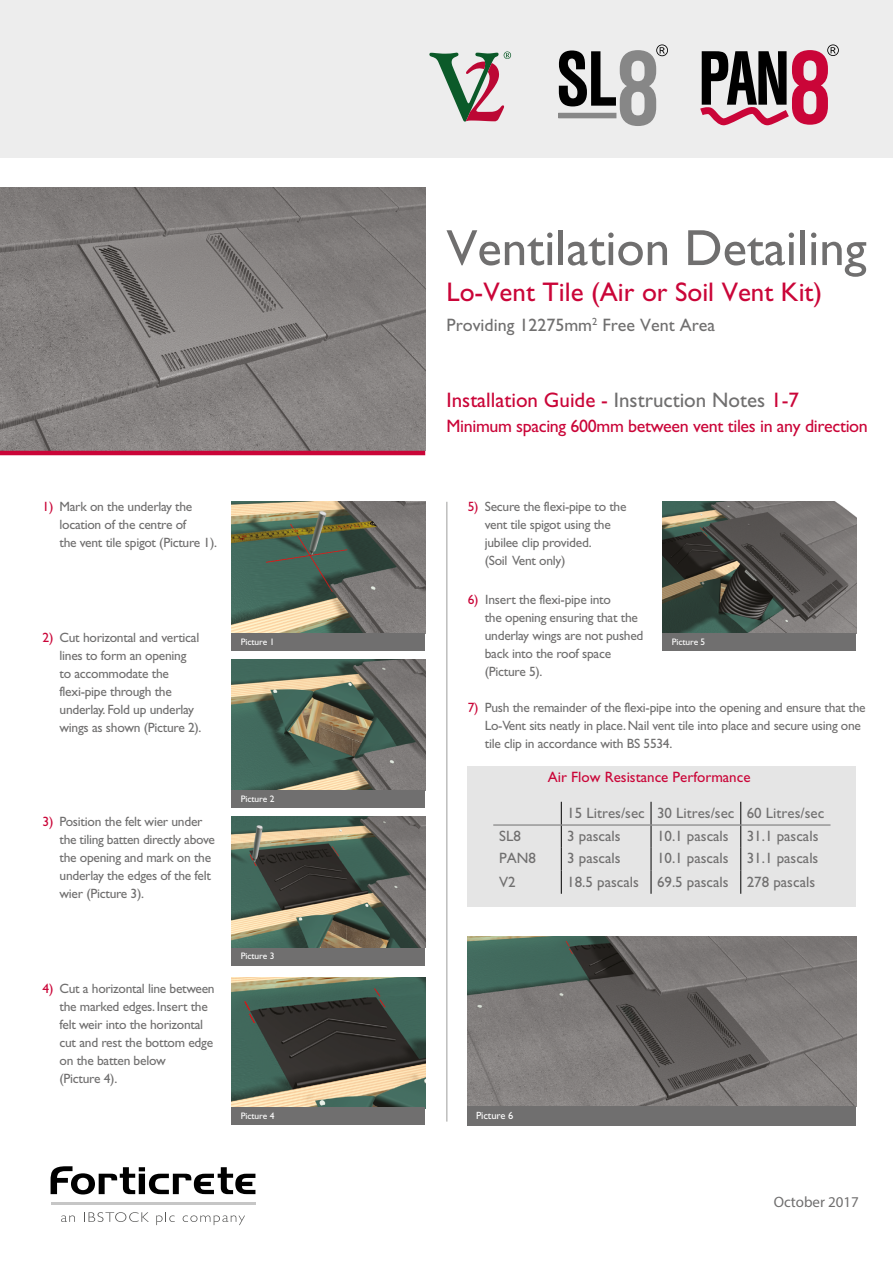
<style>
.page{position:relative;width:893px;height:1263px;background:#fff}
.page>*{position:absolute;margin:0;border:0;box-sizing:border-box;transform-origin:0 0}
.t1{font:51px "Gill Sans";color:#706f6f}
.t2{font:27px "Gill Sans";color:#ca0538}
.t3{font:21px "Gill Sans";color:#ca0538}
.t4{font:18px "Gill Sans";letter-spacing:-.02em;color:#ca0538}
.t5{font:18px "Gill Sans";color:#706f6f}
.t6{font:15px "Gill Sans";color:#706f6f}
.t7{font:15px "Gill Sans";color:#ca0538}
.t8{font:15px "Myriad Pro";color:#706f6f}
.t9{font:13.5px/18px "Gill Sans";letter-spacing:-.02em;color:#706f6f}
.t10{font:10.5px "Gill Sans";letter-spacing:-.01em;color:#fff}
.t11{font:9.45px "Gill Sans";letter-spacing:-.01em;color:#fff}
.s1{color:#706f6f}
.s2{color:#ca0538}
</style>
<div class="page">
<div style="left:0;top:0;width:893px;height:157px;background:#ededed"></div>
<img style="left:468px;top:936px;width:388px;height:170px">
<div style="left:468px;top:1106px;width:388px;height:19px;background:#706f6f"></div>
<hr style="left:446px;top:502px;width:1px;height:619px;background:#9d9d9c">
<img style="left:0;top:187px;width:425px;height:264px">
<div style="left:558px;top:113px;width:58px;height:5px;border:1px solid #878787"></div>
<svg style="left:559px;top:44px;width:109px;height:82px"></svg>
<svg style="left:700px;top:44px;width:139px;height:81px"></svg>
<hr style="left:0;top:451px;width:425px;height:4px;background:#ca0538">
<img style="left:232px;top:502px;width:193px;height:131px">
<div style="left:232px;top:633px;width:193px;height:18px;background:#706f6f"></div>
<img style="left:663px;top:502px;width:193px;height:131px">
<div style="left:663px;top:633px;width:193px;height:18px;background:#706f6f"></div>
<img style="left:232px;top:659px;width:193px;height:131px">
<div style="left:232px;top:790px;width:193px;height:18px;background:#706f6f"></div>
<img style="left:232px;top:816px;width:193px;height:132px">
<div style="left:232px;top:948px;width:193px;height:17px;background:#706f6f"></div>
<img style="left:232px;top:977px;width:193px;height:131px">
<div style="left:232px;top:1108px;width:193px;height:17px;background:#706f6f"></div>
<div style="left:468px;top:766px;width:388px;height:141px;background:#e5e5e5"></div>
<svg style="left:651px;top:802px;width:1px;height:92px"></svg>
<svg style="left:740px;top:802px;width:1px;height:92px"></svg>
<svg style="left:561px;top:802px;width:1px;height:92px"></svg>
<hr style="left:493px;top:825px;width:68px;height:1px;background:#706f6f">
<hr style="left:561px;top:825px;width:90px;height:1px;background:#706f6f">
<hr style="left:651px;top:825px;width:90px;height:1px;background:#706f6f">
<hr style="left:741px;top:825px;width:89px;height:1px;background:#706f6f">
<svg style="left:429px;top:52px;width:82px;height:70px"></svg>
<svg style="left:61px;top:1215px;width:14px;height:7px"></svg>
<svg style="left:84px;top:1212px;width:65px;height:10px"></svg>
<svg style="left:156px;top:1212px;width:19px;height:13px"></svg>
<svg style="left:183px;top:1215px;width:62px;height:10px"></svg>
<svg style="left:51px;top:1166px;width:204px;height:28px"></svg>
<hr style="left:51px;top:1202px;width:204px;height:3px;background:#c6c6c6">
<h1 class="t1" style="left:446px;top:219px;width:422px">Ventilation Detailing</h1>
<h2 class="t2" style="left:446px;top:276px;width:377px">Lo-Vent Tile (Air or Soil Vent Kit)</h2>
<h3 class="t5" style="left:446px;top:315px;width:270px">Providing 12275mm<sup>2</sup> Free Vent Area</h3>
<h3 class="t3" style="left:446px;top:387px;width:354px">Installation Guide - <span class="s1">Instruction Notes</span> 1-7</h3>
<h3 class="t4" style="left:446px;top:416px;width:423px">Minimum spacing 600mm between vent tiles in any direction</h3>
<p class="t9" style="left:60px;top:497px;width:159px;text-indent:-17px"><span class="s2">1)</span> Mark on the underlay the location of the centre of<br>the vent tile spigot (Picture 1).</p>
<p class="t9" style="left:60px;top:628px;width:144px;text-indent:-17px"><span class="s2">2)</span> Cut horizontal and vertical lines to form an opening<br>to accommodate the flexi-pipe through the underlay. Fold up underlay wings as shown (Picture 2).</p>
<p class="t9" style="left:60px;top:813px;width:157px;text-indent:-17px"><span class="s2">3)</span> Position the felt wier under the tiling batten directly above the opening and mark on the underlay the edges of the felt wier (Picture 3).</p>
<p class="t9" style="left:60px;top:979px;width:157px;text-indent:-17px"><span class="s2">4)</span> Cut a horizontal line between the marked edges. Insert the felt weir into the horizontal cut and rest the bottom edge on the batten below<br>(Picture 4).</p>
<p class="t9" style="left:485px;top:497px;width:143px;text-indent:-17px"><span class="s2">5)</span> Secure the flexi-pipe to the vent tile spigot using the jubilee clip provided.<br>(Soil Vent only)</p>
<p class="t9" style="left:485px;top:591px;width:160px;text-indent:-17px"><span class="s2">6)</span> Insert the flexi-pipe into<br>the opening ensuring that the underlay wings are not pushed back into the roof space (Picture 5).</p>
<p class="t9" style="left:485px;top:698px;width:382px;text-indent:-17px"><span class="s2">7)</span> Push the remainder of the flexi-pipe into the opening and ensure that the<br>Lo-Vent sits neatly in place. Nail vent tile into place and secure using one tile clip in accordance with BS 5534.</p>
<p class="t11" style="left:241px;top:636px;width:35px">Picture 1</p>
<p class="t11" style="left:672px;top:636px;width:35px">Picture 5</p>
<p class="t11" style="left:241px;top:793px;width:35px">Picture 2</p>
<p class="t11" style="left:241px;top:951px;width:35px">Picture 3</p>
<p class="t11" style="left:241px;top:1111px;width:35px">Picture 4</p>
<p class="t7" style="left:548px;top:769px;width:204px">Air Flow Resistance Performance</p>
<p class="t6" style="left:567px;top:804px;width:258px">15 Litres/sec 30 Litres/sec 60 Litres/sec</p>
<p class="t6" style="left:499px;top:827px;width:23px">SL8</p>
<p class="t6" style="left:567px;top:827px;width:55px">3 pascals</p>
<p class="t6" style="left:657px;top:827px;width:163px">10.1 pascals 31.1 pascals</p>
<p class="t6" style="left:499px;top:850px;width:38px">PAN8</p>
<p class="t6" style="left:567px;top:850px;width:55px">3 pascals</p>
<p class="t6" style="left:657px;top:850px;width:163px">10.1 pascals 31.1 pascals</p>
<p class="t6" style="left:499px;top:873px;width:18px">V2</p>
<p class="t6" style="left:567px;top:873px;width:249px">18.5 pascals 69.5 pascals 278 pascals</p>
<p class="t10" style="left:476px;top:1110px;width:39px">Picture 6</p>
<p class="t8" style="left:774px;top:1193px;width:87px">October 2017</p>
</div>
